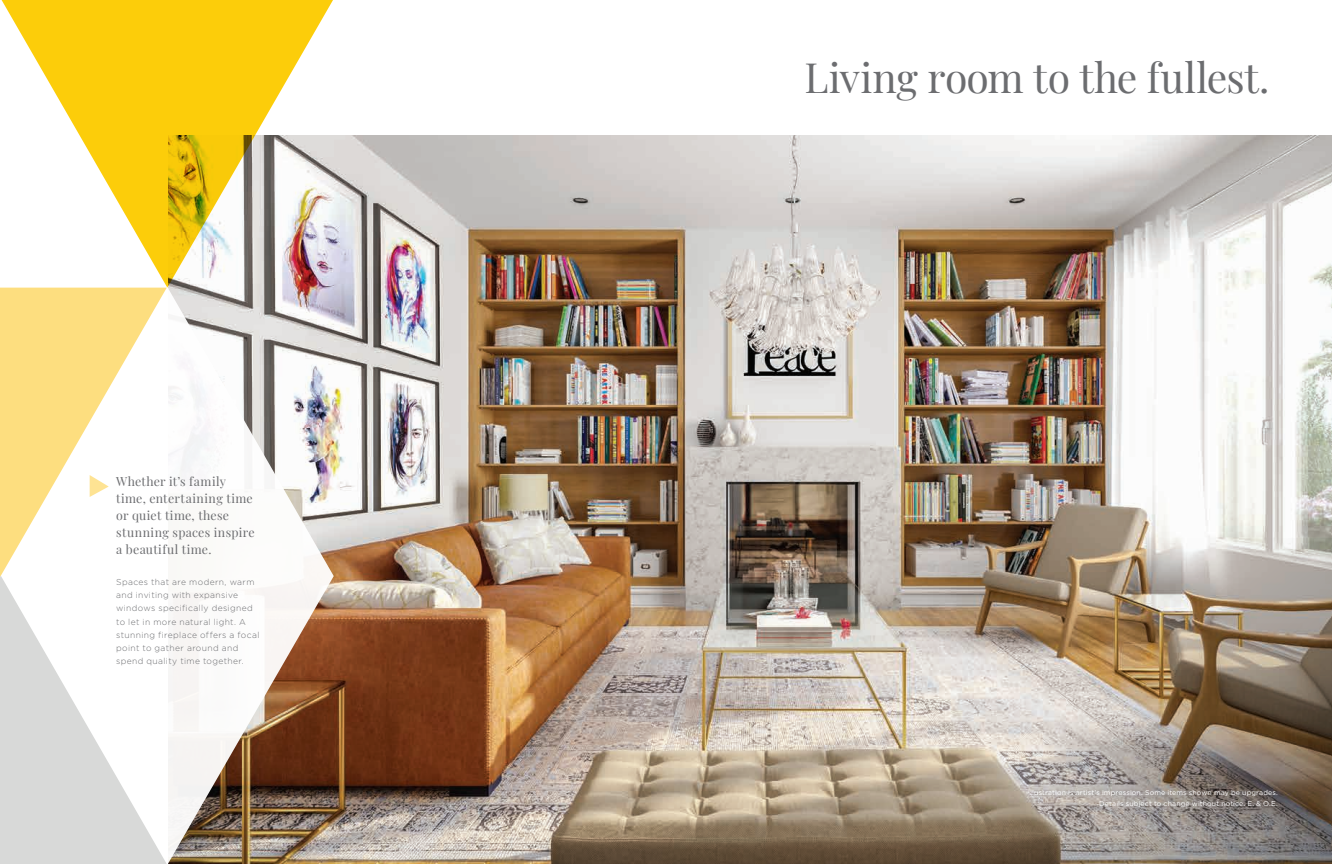
<style>
.page{position:relative;width:1332px;height:864px;background:#fff}
.page>*{position:absolute;margin:0;border:0;box-sizing:border-box;transform-origin:0 0}
.t1{font:40.8px "Playfair Display";letter-spacing:-.005em;color:#6c6d70}
.Subhead{font:12.4px/17.1px "Playfair Display";letter-spacing:.03em;color:#6c6d70}
.Subhead-2{font:300 8.6px/13.3px "Gotham";letter-spacing:.04em;color:#6c6d70}
.Green_body{font:7px/11px "Gotham";letter-spacing:.02em;color:#fff;text-align:right}
</style>
<div class="page">
<img style="left:334px;top:135px;width:998px;height:729px">
<img style="left:679px;top:538px;width:653px;height:326px">
<img style="left:168px;top:288px;width:166px;height:576px">
<svg style="left:0;top:576px;width:167px;height:288px;fill:#dfdede"></svg>
<svg style="left:0;top:288px;width:167px;height:288px;fill:#fdde7f"></svg>
<svg style="left:1px;top:0;width:333px;height:288px"></svg>
<svg style="left:90px;top:475px;width:19px;height:22px"></svg>
<p class="Subhead" style="left:116px;top:472px;width:140px">Whether it’s family time, entertaining time or quiet time, these stunning spaces inspire a beautiful time.</p>
<p class="Subhead-2" style="left:116px;top:575px;width:145px">Spaces that are modern, warm and inviting with expansive windows specifically designed to let in more natural light. A stunning fireplace offers a focal point to gather around and spend quality time together.</p>
<p class="t1" style="left:805px;top:46px;width:466px">Living room to the fullest.</p>
<p class="Green_body" style="left:1028px;top:786px;width:251px">Illustration is artist’s impression. Some items shown may be upgrades.<br>Details subject to change without notice. E. &amp; O.E.</p>
</div>
